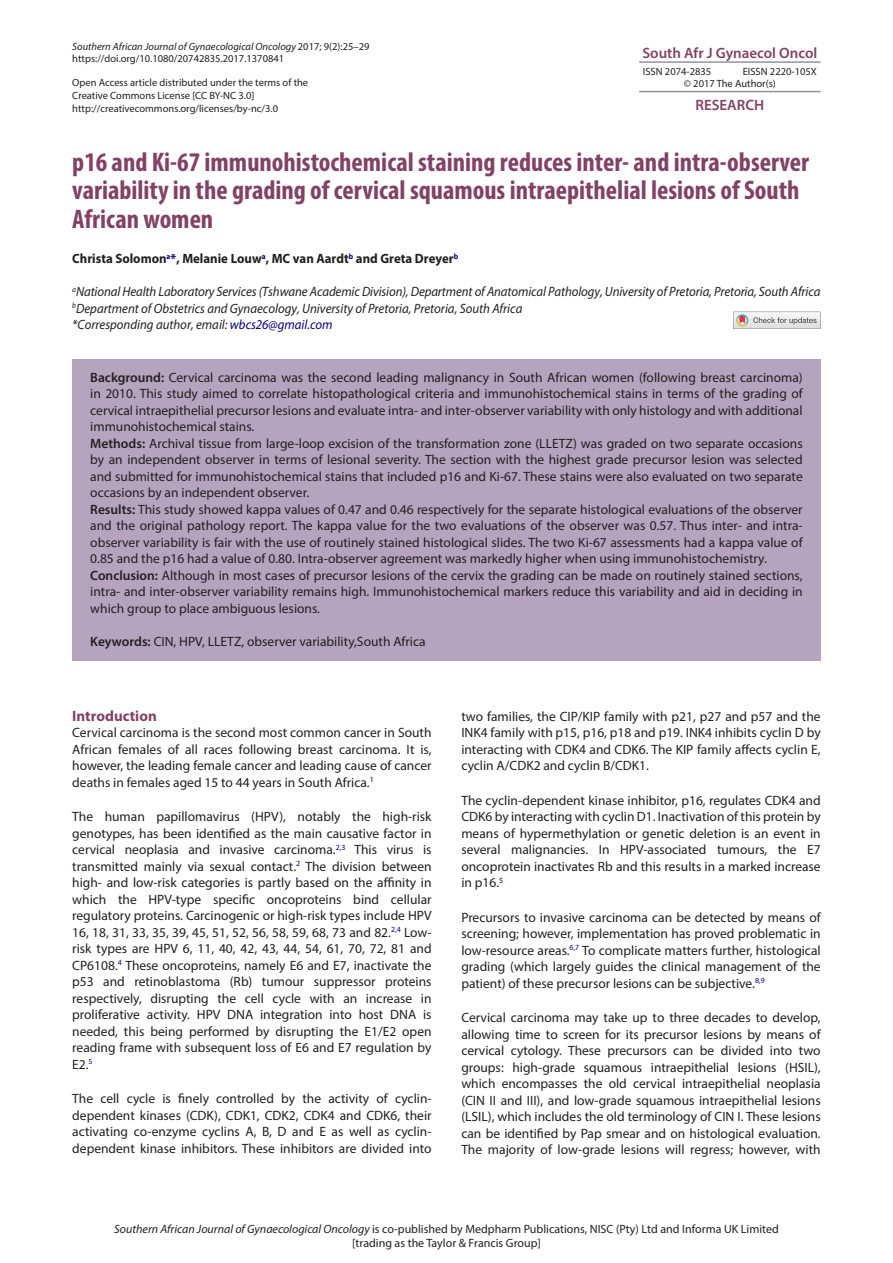
<style>
.page{position:relative;width:893px;height:1263px;background:#fff}
.page>*{position:absolute;margin:0;border:0;box-sizing:border-box;transform-origin:0 0}
.t1{font:700 condensed 27px/28.5px "Myriad Pro";color:#824166}
.t2{font:600 15px "Myriad Pro";color:#824166}
.t3{font:700 15px "Myriad Pro";color:#824166}
.t4{font:13.5px/16.5px "Myriad Pro";color:#231f20;text-align:justify}
.t5{font:italic 13.5px/16.5px "Myriad Pro";letter-spacing:-.01em;color:#231f20;scale:.95 1}
.t6{font:700 13.5px "Myriad Pro";color:#231f20;scale:.95 1}
.t7{font:12px/13.5px "Myriad Pro";color:#231f20;text-align:center}
.t8{font:10.5px/12.6px "Myriad Pro";color:#231f20}
.s1{font-style:italic}
.s2{color:#000080}
.s3{font-weight:600}
</style>
<div class="page">
<hr style="left:639px;top:61px;width:182px;height:2px;background:#93969a">
<hr style="left:639px;top:91px;width:182px;height:1px;background:#93969a">
<div style="left:72px;top:359px;width:749px;height:87px;background:#b6a3be"></div>
<div style="left:72px;top:425px;width:749px;height:87px;background:#b6a3be"></div>
<div style="left:72px;top:491px;width:749px;height:87px;background:#b6a3be"></div>
<div style="left:72px;top:557px;width:749px;height:71px;background:#b6a3be"></div>
<div style="left:72px;top:618px;width:749px;height:43px;background:#b6a3be"></div>
<svg style="left:733px;top:312px;width:88px;height:17px"></svg>
<p class="t8" style="left:72px;top:40px;width:299px"><span class="s1">Southern African Journal of Gynaecological Oncology</span> 2017; 9(2):25–29 https://doi.org/10.1080/20742835.2017.1370841</p>
<p class="t8" style="left:72px;top:76px;width:237px">Open Access article distributed under the terms of the<br>Creative Commons License [CC BY-NC 3.0] http://creativecommons.org/licenses/by-nc/3.0</p>
<h1 class="t1" style="left:72px;top:147px;width:738px">p16 and Ki-67 immunohistochemical staining reduces inter- and intra-observer variability in the grading of cervical squamous intraepithelial lesions of South<br>African women</h1>
<p class="t6" style="left:72px;top:250px;width:408px">Christa Solomon<sup>a</sup><span class="s2">*</span>, Melanie Louw<sup>a</sup>, MC van Aardt<sup>b</sup> and Greta Dreyer<sup>b</sup></p>
<p class="t5" style="left:72px;top:283px;width:789px"><sup>a</sup>National Health Laboratory Services (Tshwane Academic Division), Department of Anatomical Pathology, University of Pretoria, Pretoria, South Africa <sup>b</sup>Department of Obstetrics and Gynaecology, University of Pretoria, Pretoria, South Africa<br>*Corresponding author, email: <span class="s2">wbcs26@gmail.com</span></p>
<p class="t4" style="left:90px;top:369px;width:714px;text-align:left"><span class="s3">Background:</span> Cervical carcinoma was the second leading malignancy in South African women (following breast carcinoma) in 2010. This study aimed to correlate histopathological criteria and immunohistochemical stains in terms of the grading of cervical intraepithelial precursor lesions and evaluate intra- and inter-observer variability with only histology and with additional immunohistochemical stains.<br><span class="s3">Methods:</span> Archival tissue from large-loop excision of the transformation zone (LLETZ) was graded on two separate occasions by an independent observer in terms of lesional severity. The section with the highest grade precursor lesion was selected and submitted for immunohistochemical stains that included p16 and Ki-67. These stains were also evaluated on two separate occasions by an independent observer.<br><span class="s3">Results:</span> This study showed kappa values of 0.47 and 0.46 respectively for the separate histological evaluations of the observer and the original pathology report. The kappa value for the two evaluations of the observer was 0.57. Thus inter- and intra&shy;observer variability is fair with the use of routinely stained histological slides. The two Ki-67 assessments had a kappa value of 0.85 and the p16 had a value of 0.80. Intra-observer agreement was markedly higher when using immunohistochemistry.<br><span class="s3">Conclusion:</span> Although in most cases of precursor lesions of the cervix the grading can be made on routinely stained sections, intra- and inter-observer variability remains high. Immunohistochemical markers reduce this variability and aid in deciding in which group to place ambiguous lesions.</p>
<p class="t4" style="left:90px;top:633px;width:337px"><span class="s3">Keywords:</span> CIN, HPV, LLETZ, observer variability,South Africa</p>
<p class="t2" style="left:642px;top:43px;width:176px">South Afr J Gynaecol Oncol</p>
<p class="t8" style="left:643px;top:65px;width:70px">ISSN 2074-2835</p>
<p class="t8" style="left:684px;top:65px;width:134px;text-indent:59px">EISSN 2220-105X © 2017 The Author(s)</p>
<p class="t2" style="left:695px;top:95px;width:70px">RESEARCH</p>
<p class="t3" style="left:72px;top:706px;width:86px">Introduction</p>
<p class="t4" style="left:72px;top:724px;width:361px">Cervical carcinoma is the second most common cancer in South African females of all races following breast carcinoma. It is, however, the leading female cancer and leading cause of cancer deaths in females aged 15 to 44 years in South Africa.<sup>1</sup></p>
<p class="t4" style="left:72px;top:808px;width:361px">The human papillomavirus (HPV), notably the high-risk genotypes, has been identified as the main causative factor in cervical neoplasia and invasive carcinoma.<sup>2</sup><sup>,</sup><sup>3</sup> This virus is transmitted mainly via sexual contact.<sup>2</sup> The division between high- and low-risk categories is partly based on the affinity in which the HPV-type specific oncoproteins bind cellular regulatory proteins. Carcinogenic or high-risk types include HPV 16, 18, 31, 33, 35, 39, 45, 51, 52, 56, 58, 59, 68, 73 and 82.<sup>2</sup><sup>,</sup><sup>4</sup> Low&shy;risk types are HPV 6, 11, 40, 42, 43, 44, 54, 61, 70, 72, 81 and CP6108.<sup>4</sup> These oncoproteins, namely E6 and E7, inactivate the p53 and retinoblastoma (Rb) tumour suppressor proteins respectively, disrupting the cell cycle with an increase in proliferative activity. HPV DNA integration into host DNA is needed, this being performed by disrupting the E1/E2 open reading frame with subsequent loss of E6 and E7 regulation by E2.<sup>5</sup></p>
<p class="t4" style="left:72px;top:1090px;width:361px">The cell cycle is finely controlled by the activity of cyclin&shy;dependent kinases (CDK), CDK1, CDK2, CDK4 and CDK6, their activating co-enzyme cyclins A, B, D and E as well as cyclin&shy;dependent kinase inhibitors. These inhibitors are divided into</p>
<p class="t4" style="left:461px;top:708px;width:361px">two families, the CIP/KIP family with p21, p27 and p57 and the INK4 family with p15, p16, p18 and p19. INK4 inhibits cyclin D by interacting with CDK4 and CDK6. The KIP family affects cyclin E, cyclin A/CDK2 and cyclin B/CDK1.</p>
<p class="t4" style="left:461px;top:792px;width:361px">The cyclin-dependent kinase inhibitor, p16, regulates CDK4 and CDK6 by interacting with cyclin D1. Inactivation of this protein by means of hypermethylation or genetic deletion is an event in several malignancies. In HPV-associated tumours, the E7 oncoprotein inactivates Rb and this results in a marked increase in p16.<sup>5</sup></p>
<p class="t4" style="left:461px;top:909px;width:361px">Precursors to invasive carcinoma can be detected by means of screening; however, implementation has proved problematic in low-resource areas.<sup>6</sup><sup>,</sup><sup>7</sup> To complicate matters further, histological grading (which largely guides the clinical management of the patient) of these precursor lesions can be subjective.<sup>8</sup><sup>,</sup><sup>9</sup></p>
<p class="t4" style="left:461px;top:1009px;width:361px">Cervical carcinoma may take up to three decades to develop, allowing time to screen for its precursor lesions by means of cervical cytology. These precursors can be divided into two groups: high-grade squamous intraepithelial lesions (HSIL), which encompasses the old cervical intraepithelial neoplasia (CIN II and III), and low-grade squamous intraepithelial lesions (LSIL), which includes the old terminology of CIN I. These lesions can be identified by Pap smear and on histological evaluation.<br>The majority of low-grade lesions will regress; however, with</p>
<p class="t7" style="left:114px;top:1222px;width:666px"><span class="s1">Southern African Journal of Gynaecological Oncology</span> is co-published by Medpharm Publications, NISC (Pty) Ltd and Informa UK Limited [trading as the Taylor &amp; Francis Group]</p>
</div>
